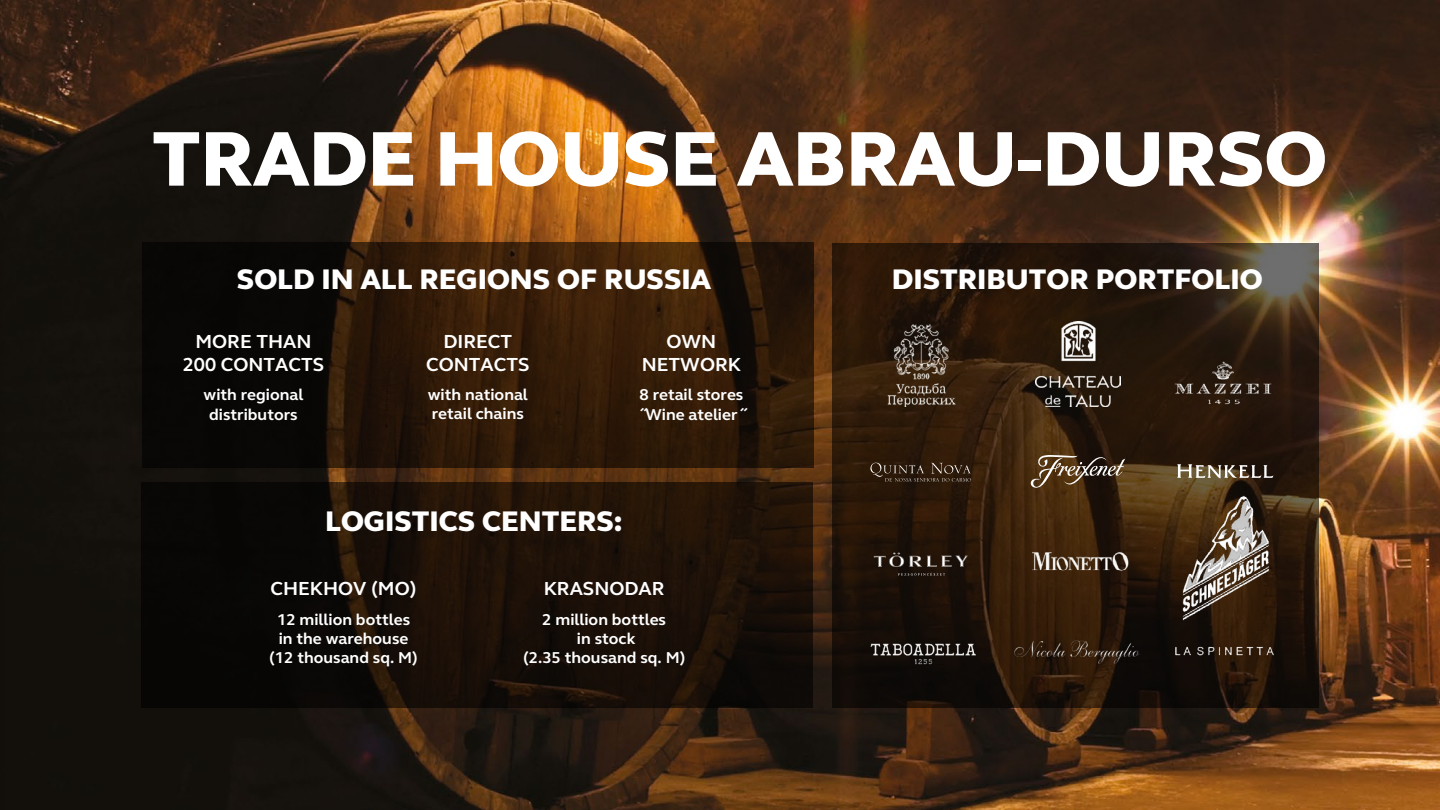
<style>
.page{position:relative;width:1440px;height:810px;background:#fff}
.page>*{position:absolute;margin:0;border:0;box-sizing:border-box;transform-origin:0 0}
.t1{font:800 79.5px "FS Elliot Pro";color:#fff}
.t2{font:800 29.1px "FS Elliot Pro";color:#fff}
.t3{font:700 19.35px/23.2px "FS Elliot Pro";color:#fff;text-align:center}
.t4{font:700 16.2px/19.4px "FS Elliot Pro";color:#fff;text-align:center}
</style>
<div class="page">
<img style="left:0;top:0;width:1439px;height:810px">
<svg style="left:142px;top:243px;width:672px;height:225px;background:#251507"></svg>
<svg style="left:141px;top:482px;width:672px;height:226px;background:#160d06"></svg>
<svg style="left:832px;top:243px;width:486px;height:465px;background:#2c1b0d"></svg>
<img style="left:1028px;top:538px;width:100px;height:51px">
<img style="left:877px;top:311px;width:87px;height:95px">
<svg style="left:1031px;top:454px;width:94px;height:35px;background:#5e4a36"></svg>
<svg style="left:1177px;top:464px;width:96px;height:14px"></svg>
<svg style="left:898px;top:573px;width:47px;height:3px"></svg>
<svg style="left:874px;top:553px;width:93px;height:14px"></svg>
<img style="left:1180px;top:495px;width:93px;height:117px">
<img style="left:1035px;top:322px;width:86px;height:84px">
<img style="left:1172px;top:360px;width:101px;height:44px">
<svg style="left:870px;top:463px;width:101px;height:19px;background:#413122"></svg>
<img style="left:861px;top:634px;width:119px;height:40px">
<img style="left:1001px;top:627px;width:152px;height:41px">
<img style="left:1164px;top:612px;width:125px;height:70px">
<h1 class="t1" style="left:152px;top:112px;width:1176px">TRADE HOUSE ABRAU-DURSO</h1>
<h2 class="t2" style="left:237px;top:262px;width:475px">SOLD IN ALL REGIONS OF RUSSIA</h2>
<h2 class="t2" style="left:892px;top:262px;width:372px">DISTRIBUTOR PORTFOLIO</h2>
<p class="t3" style="left:183px;top:331px;width:143px">MORE THAN<br>200 CONTACTS</p>
<p class="t4" style="left:203px;top:386px;width:101px">with regional distributors</p>
<p class="t3" style="left:426px;top:331px;width:105px">DIRECT<br>CONTACTS</p>
<p class="t4" style="left:428px;top:385px;width:102px;text-align:left">with national retail chains</p>
<p class="t3" style="left:642px;top:331px;width:101px">OWN<br>NETWORK</p>
<p class="t4" style="left:639px;top:386px;width:107px;text-align:left">8 retail stores ˝Wine atelier ˝</p>
<h2 class="t2" style="left:325px;top:504px;width:299px">LOGISTICS CENTERS:</h2>
<p class="t3" style="left:271px;top:578px;width:147px">CHEKHOV (MO)</p>
<p class="t4" style="left:269px;top:610px;width:150px">12 million bottles in the warehouse (12 thousand sq. M)</p>
<p class="t3" style="left:544px;top:578px;width:122px">KRASNODAR</p>
<p class="t4" style="left:523px;top:610px;width:164px">2 million bottles<br>in stock<br>(2.35 thousand sq. M)</p>
</div>
